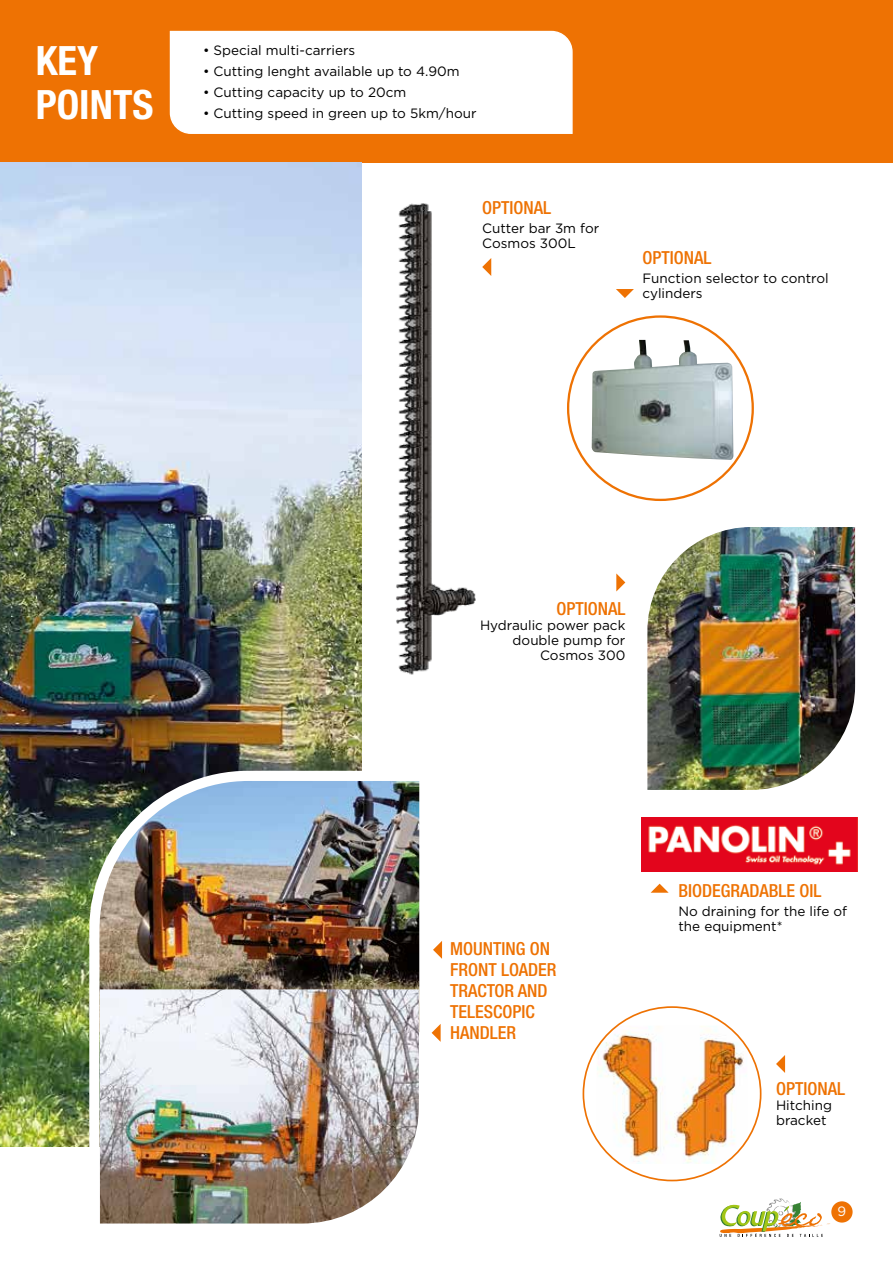
<style>
.page{position:relative;width:893px;height:1263px;background:#fff}
.page>*{position:absolute;margin:0;border:0;box-sizing:border-box;transform-origin:0 0}
.t1{font:700 condensed 40.5px/44.8px "Helvetica Neue";color:#fff}
.t2{font:500 condensed 18px/21px "Helvetica Neue";color:#ee7203}
.t3{font:13.5px/15px "Gotham";color:#000}
.t4{font:13.5px "Gotham";color:#fff}
</style>
<div class="page">
<div style="left:831px;top:1201px;width:22px;height:21px;background:#ee7203;border-radius:50%"></div>
<svg style="left:720px;top:1198px;width:110px;height:39px"></svg>
<div style="left:0;top:0;width:893px;height:163px;background:#ee7203"></div>
<img style="left:0;top:163px;width:361px;height:983px">
<img style="left:84px;top:766px;width:348px;height:458px">
<svg style="left:482px;top:258px;width:9px;height:18px"></svg>
<svg style="left:433px;top:941px;width:9px;height:18px"></svg>
<svg style="left:616px;top:573px;width:9px;height:18px"></svg>
<img style="left:396px;top:203px;width:80px;height:472px">
<img style="left:647px;top:527px;width:209px;height:263px">
<svg style="left:651px;top:884px;width:18px;height:9px"></svg>
<img style="left:642px;top:817px;width:216px;height:54px">
<svg style="left:776px;top:1055px;width:9px;height:18px"></svg>
<svg style="left:616px;top:289px;width:18px;height:9px"></svg>
<img style="left:597px;top:1026px;width:150px;height:138px">
<svg style="left:432px;top:1024px;width:9px;height:18px"></svg>
<div style="left:169px;top:30px;width:404px;height:104px;background:#fff"></div>
<img style="left:591px;top:340px;width:142px;height:120px">
<img style="left:100px;top:989px;width:319px;height:234px">
<h1 class="t1" style="left:36px;top:37px;width:119px">KEY<br>POINTS</h1>
<p class="t3" style="left:203px;top:43px;width:154px">• Special multi-carriers</p>
<p class="t3" style="left:203px;top:64px;width:258px">• Cutting lenght available up to 4.90m</p>
<p class="t3" style="left:203px;top:84px;width:205px">• Cutting capacity up to 20cm</p>
<p class="t3" style="left:203px;top:105px;width:275px">• Cutting speed in green up to 5km/hour</p>
<h2 class="t2" style="left:482px;top:197px;width:71px">OPTIONAL</h2>
<p class="t3" style="left:482px;top:221px;width:118px">Cutter bar 3m for<br>Cosmos 300L</p>
<h2 class="t2" style="left:642px;top:247px;width:71px">OPTIONAL</h2>
<p class="t3" style="left:642px;top:270px;width:188px">Function selector to control cylinders</p>
<h2 class="t2" style="left:556px;top:598px;width:71px">OPTIONAL</h2>
<p class="t3" style="left:480px;top:617px;width:147px;text-align:right">Hydraulic power pack double pump for<br>Cosmos 300</p>
<h2 class="t2" style="left:450px;top:938px;width:108px">MOUNTING ON<br>FRONT LOADER<br>TRACTOR AND<br>TELESCOPIC<br>HANDLER</h2>
<h2 class="t2" style="left:678px;top:880px;width:144px">BIODEGRADABLE OIL</h2>
<p class="t3" style="left:678px;top:904px;width:170px">No draining for the life of the equipment*</p>
<h2 class="t2" style="left:776px;top:1078px;width:71px">OPTIONAL</h2>
<p class="t3" style="left:776px;top:1098px;width:57px">Hitching bracket</p>
<p class="t4" style="left:838px;top:1203px;width:10px">9</p>
</div>
